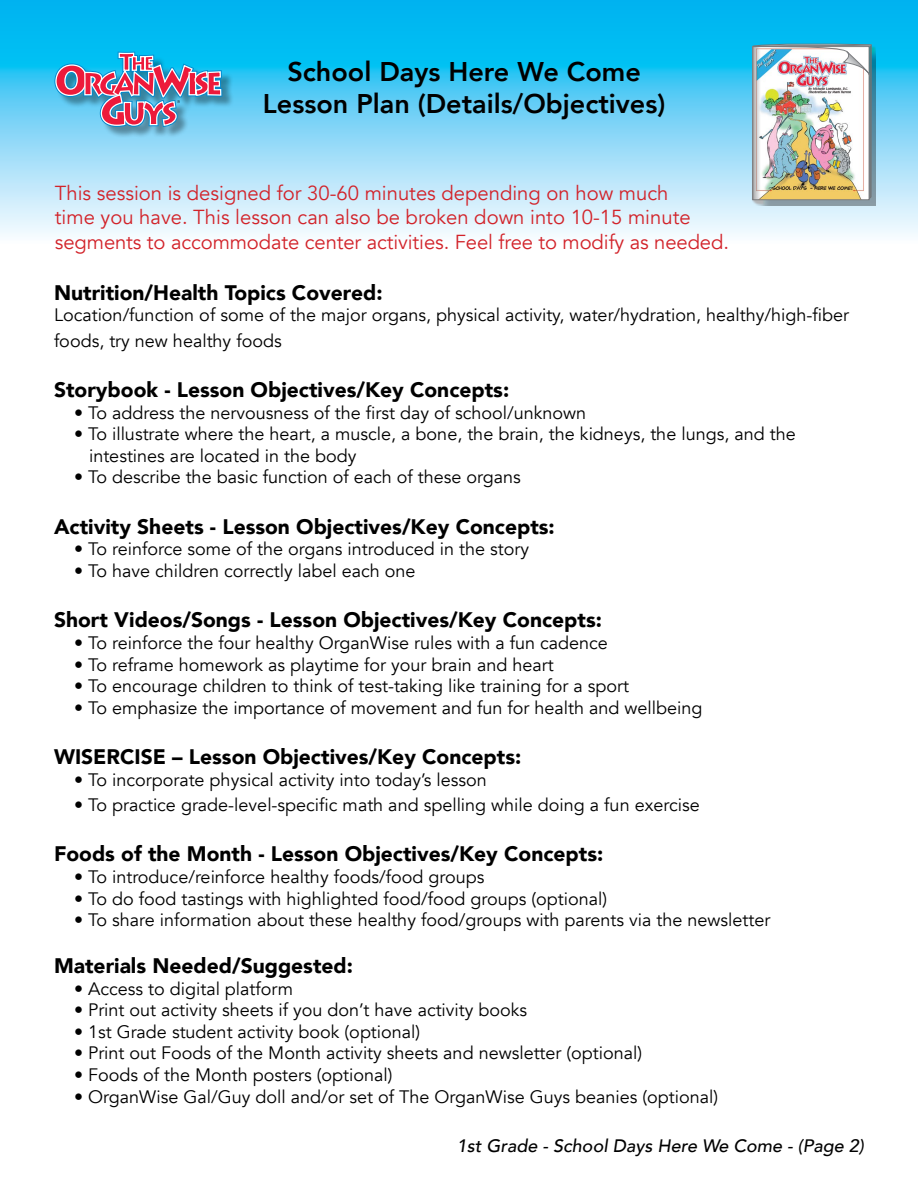
<style>
.page{position:relative;width:918px;height:1188px;background:#fff}
.page>*{position:absolute;margin:0;border:0;box-sizing:border-box;transform-origin:0 0}
.t1{font:800 27px/32.4px "Avenir";color:#000;text-align:center}
.t2{font:900 21px "Avenir";color:#000}
.t3{font:20.25px/24.3px "Avenir";color:#d2232a}
.t4{font:18px/25.2px "Avenir";color:#000}
.t5{font:italic 500 18px "Avenir";color:#000}
</style>
<div class="page">
<svg style="left:0;top:0;width:918px;height:236px;background:#6fd3f6"></svg>
<div style="left:56px;top:53px;width:178px;height:85px;background:#000;opacity:.35"></div>
<svg style="left:53px;top:50px;width:171px;height:78px;background:#7995ba"></svg>
<img style="left:741px;top:35px;width:134px;height:171px">
<img style="left:752px;top:43px;width:120px;height:157px">
<div style="left:753px;top:46px;width:116px;height:154px;border:1px solid #797a7d"></div>
<h1 class="t1" style="left:263px;top:55px;width:404px">School Days Here We Come<br>Lesson Plan (Details/Objectives)</h1>
<p class="t3" style="left:55px;top:181px;width:676px">This session is designed for 30-60 minutes depending on how much<br>time you have. This lesson can also be broken down into 10-15 minute segments to accommodate center activities. Feel free to modify as needed.</p>
<p class="t2" style="left:54px;top:275px;width:330px">Nutrition/Health Topics Covered:</p>
<p class="t4" style="left:54px;top:303px;width:797px">Location/function of some of the major organs, physical activity, water/hydration, healthy/high-fiber foods, try new healthy foods</p>
<p class="t2" style="left:54px;top:372px;width:457px">Storybook - Lesson Objectives/Key Concepts:</p>
<p class="t4" style="left:74px;top:400px;width:514px">• To address the nervousness of the first day of school/unknown</p>
<p class="t4" style="left:89px;top:424px;width:708px;line-height:21.6px;text-indent:-15px">• To illustrate where the heart, a muscle, a bone, the brain, the kidneys, the lungs, and the intestines are located in the body</p>
<p class="t4" style="left:74px;top:465px;width:448px">• To describe the basic function of each of these organs</p>
<p class="t2" style="left:54px;top:509px;width:502px">Activity Sheets - Lesson Objectives/Key Concepts:</p>
<p class="t4" style="left:74px;top:537px;width:457px">• To reinforce some of the organs introduced in the story</p>
<p class="t4" style="left:74px;top:559px;width:343px">• To have children correctly label each one</p>
<p class="t2" style="left:54px;top:602px;width:550px">Short Videos/Songs - Lesson Objectives/Key Concepts:</p>
<p class="t4" style="left:74px;top:631px;width:535px">• To reinforce the four healthy OrganWise rules with a fun cadence</p>
<p class="t4" style="left:74px;top:652px;width:481px">• To reframe homework as playtime for your brain and heart</p>
<p class="t4" style="left:74px;top:674px;width:557px">• To encourage children to think of test-taking like training for a sport</p>
<p class="t4" style="left:74px;top:695px;width:630px">• To emphasize the importance of movement and fun for health and wellbeing</p>
<p class="t2" style="left:54px;top:739px;width:469px">WISERCISE – Lesson Objectives/Key Concepts:</p>
<p class="t4" style="left:74px;top:767px;width:414px">• To incorporate physical activity into today’s lesson</p>
<p class="t4" style="left:74px;top:793px;width:627px">• To practice grade-level-specific math and spelling while doing a fun exercise</p>
<p class="t2" style="left:54px;top:836px;width:551px">Foods of the Month - Lesson Objectives/Key Concepts:</p>
<p class="t4" style="left:74px;top:865px;width:412px">• To introduce/reinforce healthy foods/food groups</p>
<p class="t4" style="left:74px;top:886px;width:535px">• To do food tastings with highlighted food/food groups (optional)</p>
<p class="t4" style="left:74px;top:908px;width:698px">• To share information about these healthy food/groups with parents via the newsletter</p>
<p class="t2" style="left:54px;top:948px;width:301px">Materials Needed/Suggested:</p>
<p class="t4" style="left:74px;top:976px;width:221px">• Access to digital platform</p>
<p class="t4" style="left:74px;top:998px;width:455px">• Print out activity sheets if you don’t have activity books</p>
<p class="t4" style="left:74px;top:1019px;width:348px">• 1st Grade student activity book (optional)</p>
<p class="t4" style="left:74px;top:1041px;width:570px">• Print out Foods of the Month activity sheets and newsletter (optional)</p>
<p class="t4" style="left:74px;top:1063px;width:320px">• Foods of the Month posters (optional)</p>
<p class="t4" style="left:74px;top:1084px;width:646px">• OrganWise Gal/Guy doll and/or set of The OrganWise Guys beanies (optional)</p>
<p class="t5" style="left:457px;top:1135px;width:409px">1st Grade - School Days Here We Come - (Page 2)</p>
</div>
